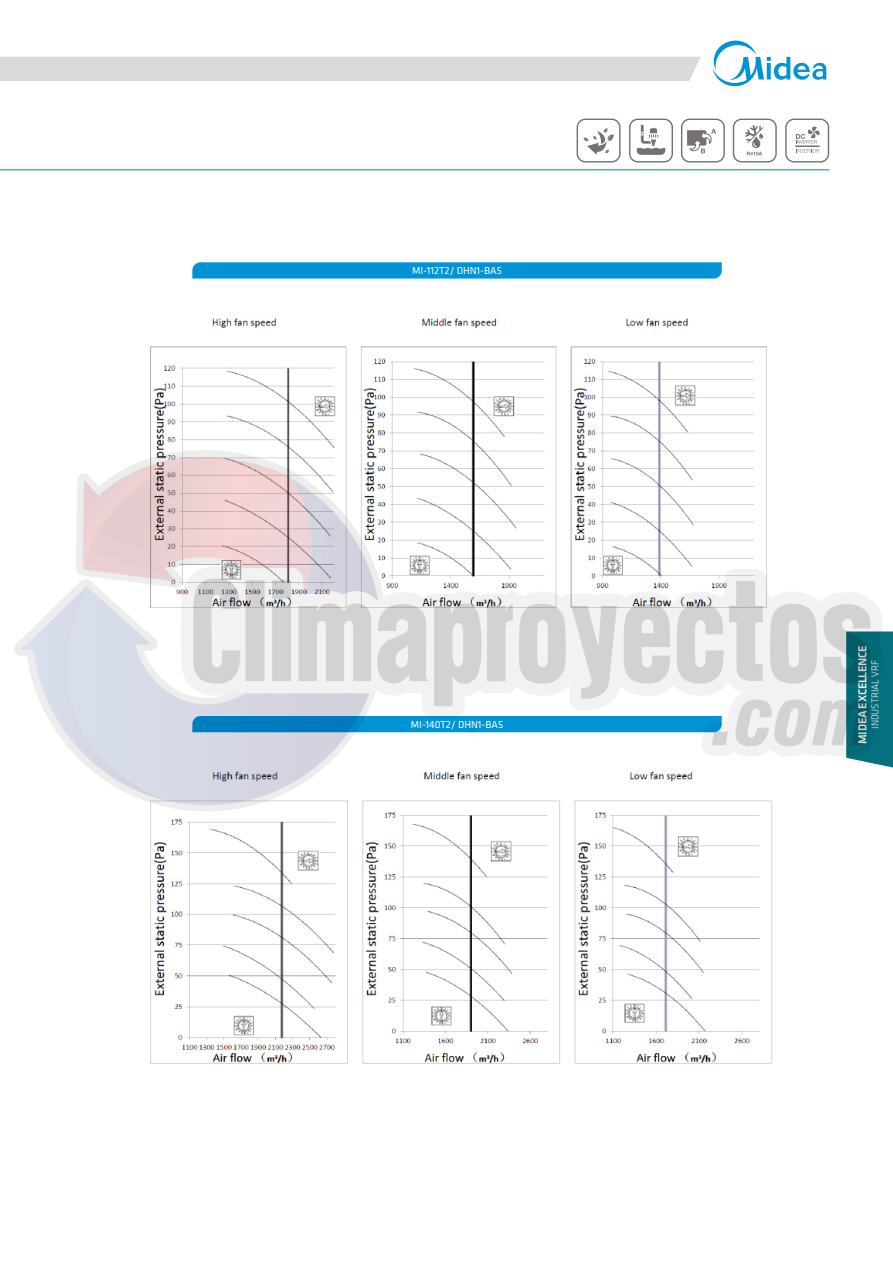
<style>
.page{position:relative;width:893px;height:1263px;background:#fff}
.page>*{position:absolute;margin:0;border:0;box-sizing:border-box;transform-origin:0 0}
.t1{font:12px "Klavika Med Caps SC";letter-spacing:-.02em;color:#fff}
.t2{font:10.5px "Klavika";color:#fff}
.t3{font:300 10.35px "Klavika";color:#fff;scale:.93 1}
</style>
<div class="page">
<svg style="left:712px;top:41px;width:114px;height:45px"></svg>
<div style="left:0;top:57px;width:701px;height:24px;background:#dadada"></div>
<hr style="left:0;top:169px;width:829px;height:1px;background:#0093d6">
<svg style="left:192px;top:262px;width:530px;height:17px;background:#0c98d7"></svg>
<img style="left:150px;top:318px;width:617px;height:123px">
<img style="left:150px;top:822px;width:623px;height:242px">
<div style="left:681px;top:119px;width:44px;height:44px;border:1px solid #747273;border-radius:8px"></div>
<svg style="left:687px;top:129px;width:29px;height:24px"></svg>
<div style="left:733px;top:119px;width:44px;height:44px;border:1px solid #747273;border-radius:8px"></div>
<svg style="left:745px;top:125px;width:19px;height:30px"></svg>
<svg style="left:583px;top:128px;width:31px;height:27px"></svg>
<div style="left:577px;top:119px;width:44px;height:44px;border:1px solid #757072;border-radius:8px"></div>
<div style="left:629px;top:119px;width:44px;height:44px;border:1px solid #747273;border-radius:8px"></div>
<svg style="left:637px;top:125px;width:28px;height:30px"></svg>
<div style="left:785px;top:119px;width:44px;height:44px;border:1px solid #747273;border-radius:8px"></div>
<hr style="left:795px;top:145px;width:25px;height:2px;background:#747273">
<svg style="left:796px;top:126px;width:24px;height:27px"></svg>
<img style="left:14px;top:441px;width:879px;height:381px">
<p class="t2" style="left:412px;top:264px;width:91px">MI-112T2/ DHN1-BA5</p>
<p class="t2" style="left:411px;top:718px;width:94px">MI-140T2/ DHN1-BA5</p>
<p class="t1" style="left:856px;top:744px;width:100px;rotate:-90deg">MIDEA EXCELLENCE</p>
<p class="t3" style="left:870px;top:729px;width:75px;rotate:-90deg">INDUSTRIAL VRF</p>
</div>
